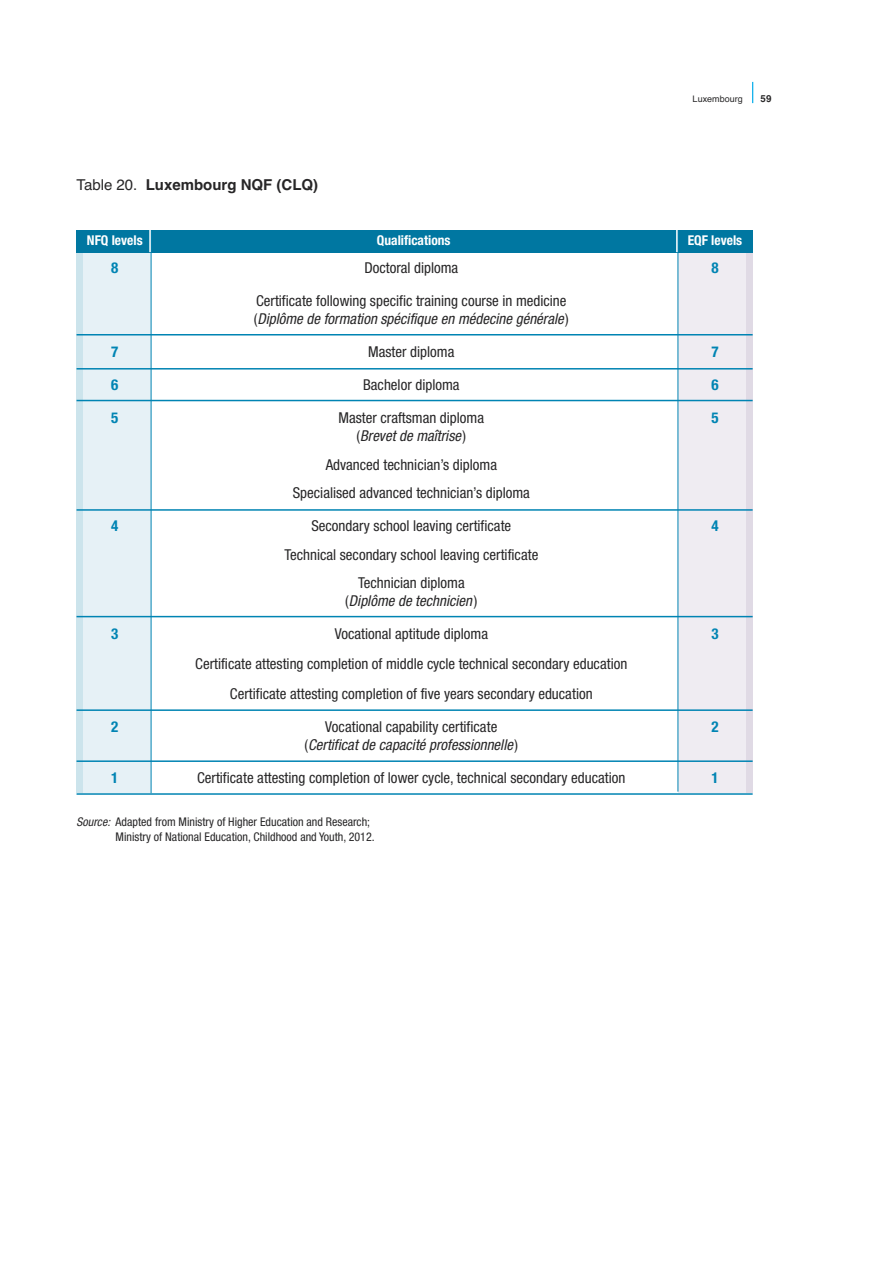
<style>
.page{position:relative;width:893px;height:1263px;background:#fff}
.page>*{position:absolute;margin:0;border:0;box-sizing:border-box;transform-origin:0 0}
.t1{font:condensed 15px/28.5px "Helvetica Neue";color:#272627;text-align:center}
.t2{font:italic condensed 15px "Helvetica Neue";color:#272627}
.t3{font:700 15px "Helvetica";color:#272627}
.t4{font:700 condensed 15px "Helvetica Neue";color:#0084b3}
.t5{font:700 condensed 13.5px "Helvetica Neue";color:#fff}
.t6{font:condensed 12px/15px "Helvetica Neue";color:#272627}
.t7{font:700 9.75px "Helvetica";color:#272627}
.t8{font:9px "Helvetica";color:#272627}
.s1{font-weight:400}
.s2{font-style:italic}
.s3{font-style:normal}
</style>
<div class="page">
<svg style="left:752px;top:82px;width:1px;height:21px"></svg>
<div style="left:77px;top:247px;width:74px;height:546px;background:#e6f1f6"></div>
<div style="left:77px;top:247px;width:6px;height:546px;background:#cce4ec"></div>
<div style="left:678px;top:247px;width:74px;height:546px;background:#efecf2"></div>
<div style="left:746px;top:247px;width:7px;height:546px;background:#e0dae5"></div>
<div style="left:77px;top:230px;width:676px;height:22px;background:#0077a1"></div>
<hr style="left:77px;top:334px;width:676px;height:1px;background:#0084b3">
<hr style="left:77px;top:400px;width:676px;height:1px;background:#0084b3">
<hr style="left:77px;top:368px;width:676px;height:1px;background:#0084b3">
<hr style="left:77px;top:709px;width:676px;height:2px;background:#0084b3">
<hr style="left:77px;top:509px;width:676px;height:2px;background:#0084b3">
<hr style="left:77px;top:616px;width:676px;height:1px;background:#0084b3">
<hr style="left:77px;top:793px;width:676px;height:2px;background:#0084b3">
<hr style="left:77px;top:760px;width:676px;height:2px;background:#0084b3">
<hr style="left:151px;top:230px;width:1px;height:563px;background:#0084b3">
<hr style="left:677px;top:230px;width:1px;height:562px;background:#0084b3">
<hr style="left:149px;top:230px;width:2px;height:22px;background:#fff">
<hr style="left:676px;top:230px;width:2px;height:22px;background:#fff">
<p class="t3" style="left:77px;top:176px;width:243px"><span class="s1">table 20.</span> Luxembourg NQF (CLQ)</p>
<p class="t8" style="left:693px;top:94px;width:52px">Luxembourg</p>
<p class="t7" style="left:761px;top:93px;width:12px">59</p>
<p class="t5" style="left:87px;top:235px;width:57px">NFQ levels</p>
<p class="t5" style="left:377px;top:235px;width:75px">Qualifications</p>
<p class="t5" style="left:688px;top:235px;width:56px">EQF levels</p>
<p class="t4" style="left:111px;top:263px;width:9px">8</p>
<p class="t1" style="left:364px;top:255px;width:95px">Doctoral diploma</p>
<p class="t4" style="left:711px;top:263px;width:9px">8</p>
<p class="t1" style="left:254px;top:293px;width:317px;line-height:18px;text-align:left">Certificate following specific training course in medicine (<span class="s2">Diplôme de formation spécifique en médecine générale</span>)</p>
<p class="t4" style="left:111px;top:347px;width:9px">7</p>
<p class="t1" style="left:368px;top:339px;width:88px">Master diploma</p>
<p class="t4" style="left:711px;top:347px;width:9px">7</p>
<p class="t4" style="left:111px;top:380px;width:9px">6</p>
<p class="t1" style="left:363px;top:372px;width:98px">Bachelor diploma</p>
<p class="t4" style="left:711px;top:380px;width:9px">6</p>
<p class="t4" style="left:111px;top:413px;width:9px">5</p>
<p class="t1" style="left:339px;top:405px;width:147px">Master craftsman diploma</p>
<p class="t4" style="left:711px;top:413px;width:9px">5</p>
<p class="t1" style="left:293px;top:423px;width:239px">(<span class="s2">Brevet de maîtrise</span>)<br>Advanced technician’s diploma<br>Specialised advanced technician’s diploma</p>
<p class="t4" style="left:111px;top:521px;width:9px">4</p>
<p class="t1" style="left:311px;top:513px;width:201px">Secondary school leaving certificate</p>
<p class="t4" style="left:711px;top:521px;width:9px">4</p>
<p class="t1" style="left:284px;top:541px;width:256px">Technical secondary school leaving certificate<br>Technician diploma</p>
<p class="t2" style="left:345px;top:596px;width:134px"><span class="s3">(</span>Diplôme de technicien<span class="s3">)</span></p>
<p class="t4" style="left:111px;top:629px;width:9px">3</p>
<p class="t1" style="left:335px;top:621px;width:155px">Vocational aptitude diploma</p>
<p class="t4" style="left:711px;top:629px;width:9px">3</p>
<p class="t1" style="left:195px;top:650px;width:434px;line-height:30px">Certificate attesting completion of middle cycle technical secondary education<br>Certificate attesting completion of five years secondary education</p>
<p class="t4" style="left:111px;top:722px;width:9px">2</p>
<p class="t1" style="left:325px;top:714px;width:174px">Vocational capability certificate</p>
<p class="t4" style="left:711px;top:722px;width:9px">2</p>
<p class="t2" style="left:304px;top:740px;width:215px"><span class="s3">(</span>Certificat de capacité professionnelle<span class="s3">)</span></p>
<p class="t4" style="left:111px;top:773px;width:9px">1</p>
<p class="t1" style="left:197px;top:765px;width:430px">Certificate attesting completion of lower cycle, technical secondary education</p>
<p class="t4" style="left:711px;top:773px;width:9px">1</p>
<p class="t6" style="left:116px;top:815px;width:261px;text-indent:-39px"><span class="s2">Source:</span> Adapted from Ministry of Higher Education and Research;<br>Ministry of National Education, Childhood and Youth, 2012.</p>
</div>
